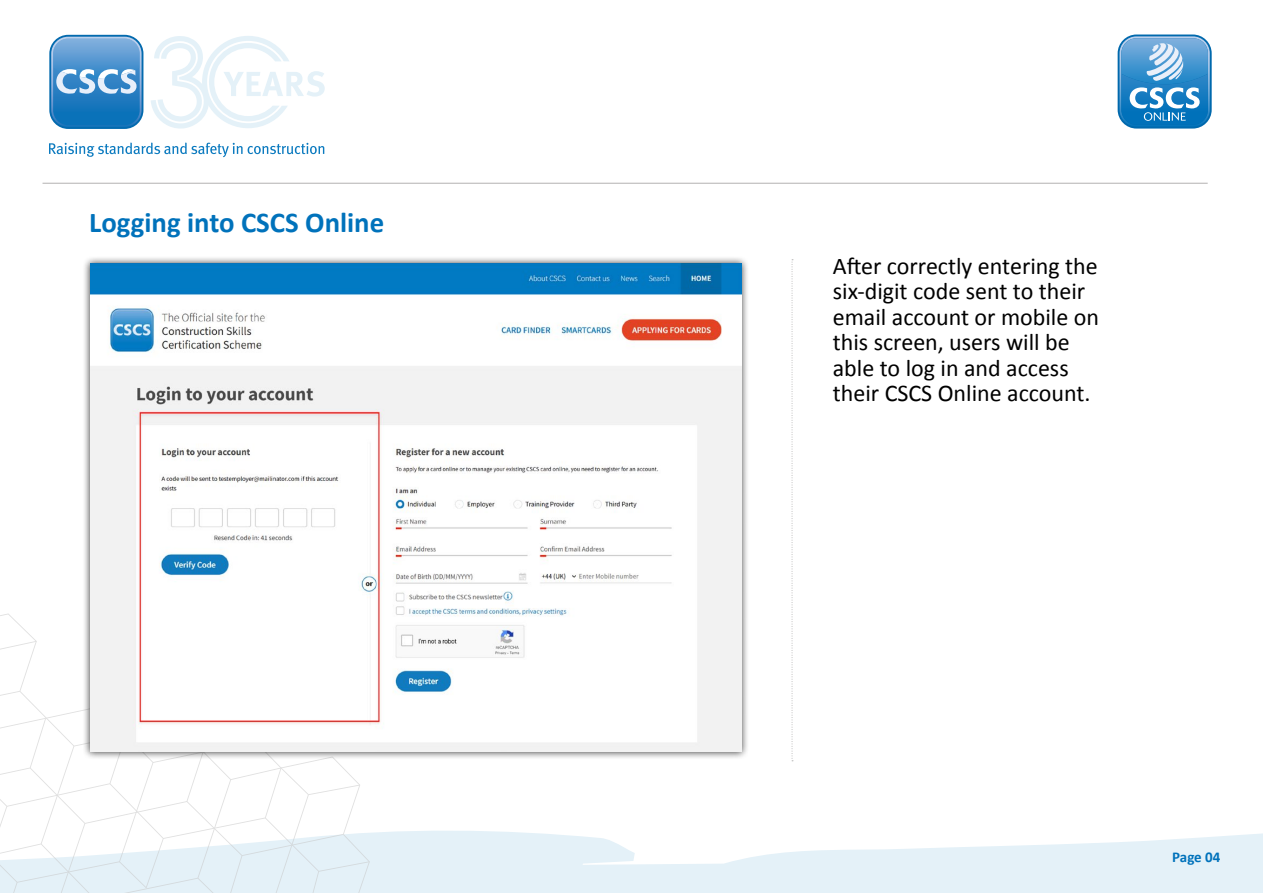
<style>
.page{position:relative;width:1263px;height:893px;background:#fff}
.page>*{position:absolute;margin:0;border:0;box-sizing:border-box;transform-origin:0 0}
.t1{font:700 28.8px "Calibri";color:#0072bb}
.t2{font:24px/25.5px "Calibri";color:#000}
.t3{font:700 15px "Calibri";letter-spacing:-.005em;color:#0072bb}
</style>
<div class="page">
<svg style="left:370px;top:831px;width:893px;height:62px;fill:#e4f1f8"></svg>
<svg style="left:0;top:641px;width:36px;height:9px"></svg>
<svg style="left:0;top:663px;width:370px;height:230px"></svg>
<svg style="left:792px;top:259px;width:1px;height:502px"></svg>
<div style="left:82px;top:256px;width:667px;height:503px;background:#000;opacity:.75"></div>
<img style="left:90px;top:264px;width:651px;height:488px">
<svg style="left:151px;top:36px;width:174px;height:93px"></svg>
<svg style="left:49px;top:143px;width:275px;height:14px"></svg>
<svg style="left:49px;top:35px;width:94px;height:94px"></svg>
<svg style="left:51px;top:37px;width:91px;height:90px"></svg>
<hr style="left:43px;top:183px;width:1165px;height:1px;background:#b3b2b2">
<div style="left:1117px;top:35px;width:95px;height:94px;background:#0069ad;border-radius:19px"></div>
<svg style="left:1119px;top:36px;width:91px;height:91px"></svg>
<p class="t1" style="left:89px;top:202px;width:296px">Logging into CSCS Online</p>
<p class="t2" style="left:833px;top:252px;width:268px">After correctly entering the six-digit code sent to their email account or mobile on this screen, users will be able to log in and access their CSCS Online account.</p>
<p class="t3" style="left:1172px;top:846px;width:50px">Page 04</p>
</div>
